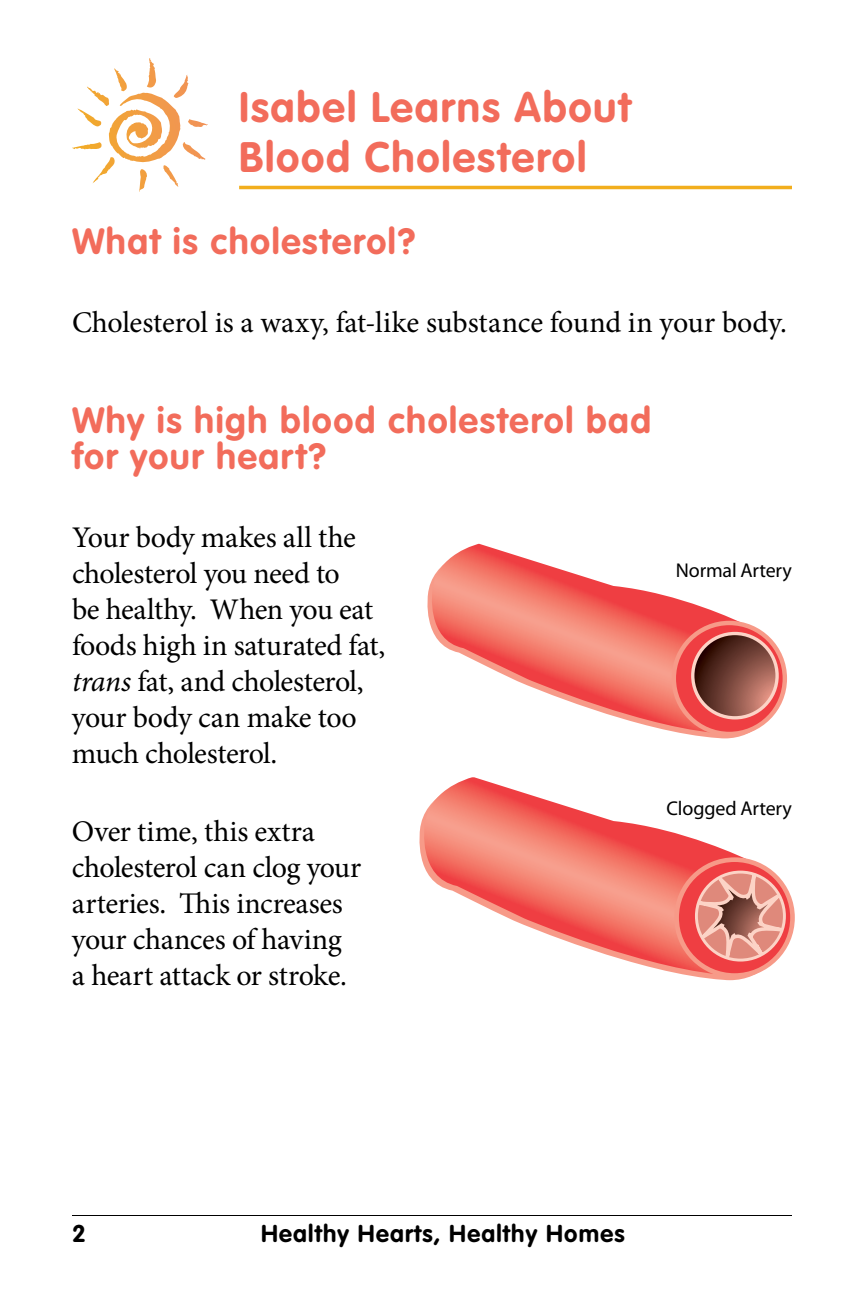
<style>
.page{position:relative;width:864px;height:1296px;background:#fff}
.page>*{position:absolute;margin:0;border:0;box-sizing:border-box;transform-origin:0 0}
.t1{font:700 42px/50px "VAG Rounded";letter-spacing:.045em;color:#f26c5b}
.t2{font:700 36px/36px "VAG Rounded";letter-spacing:.045em;color:#f26c5b}
.t3{font:30px/36px "Minion Pro";letter-spacing:-.01em;color:#000}
.t4{font:700 24px "VAG Rounded";letter-spacing:.05em;color:#000}
.t5{font:20px "Myriad Pro";letter-spacing:-.01em;color:#000}
.s1{font-style:italic}
</style>
<div class="page">
<hr style="left:72px;top:1215px;width:720px;height:1px;background:#000">
<hr style="left:239px;top:186px;width:553px;height:3px;background:#f2ae1d">
<svg style="left:72px;top:58px;width:136px;height:134px"></svg>
<svg style="left:427px;top:544px;width:360px;height:190px"></svg>
<svg style="left:674px;top:623px;width:111px;height:111px;background:#f15655"></svg>
<div style="left:672px;top:621px;width:115px;height:115px;border:4px solid #f79a88;border-radius:50%"></div>
<svg style="left:693px;top:634px;width:84px;height:84px;background:#7a493e"></svg>
<div style="left:691px;top:632px;width:88px;height:87px;border:3px solid #fcd3c6;border-radius:50%"></div>
<svg style="left:419px;top:777px;width:201px;height:182px"></svg>
<svg style="left:620px;top:821px;width:175px;height:159px"></svg>
<h1 class="t1" style="left:239px;top:83px;width:393px">Isabel Learns About<br>Blood Cholesterol</h1>
<p class="t2" style="left:72px;top:225px;width:345px">What is cholesterol?</p>
<p class="t3" style="left:72px;top:305px;width:716px">Cholesterol is a waxy, fat-like substance found in your body.</p>
<p class="t2" style="left:72px;top:404px;width:581px">Why is high blood cholesterol bad for your heart?</p>
<p class="t3" style="left:72px;top:520px;width:315px">Your body makes all the cholesterol you need to<br>be healthy. When you eat foods high in saturated fat, <span class="s1">trans</span> fat, and cholesterol, your body can make too much cholesterol.</p>
<p class="t3" style="left:72px;top:814px;width:291px">Over time, this extra cholesterol can clog your arteries. This increases your chances of having a heart attack or stroke.</p>
<p class="t5" style="left:676px;top:558px;width:118px">Normal Artery</p>
<p class="t5" style="left:667px;top:796px;width:127px">Clogged Artery</p>
<p class="t4" style="left:72px;top:1220px;width:15px">2</p>
<p class="t4" style="left:261px;top:1220px;width:365px">Healthy Hearts, Healthy Homes</p>
</div>
